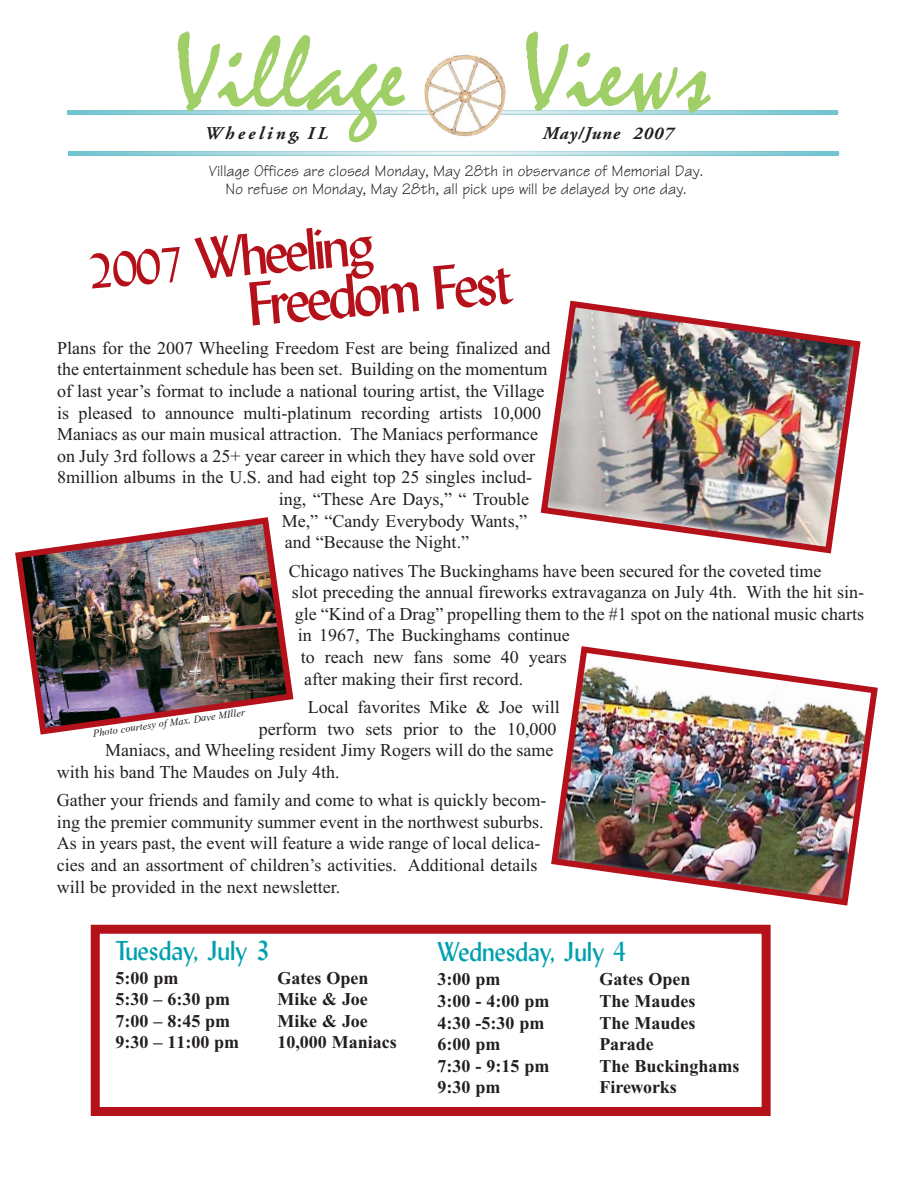
<style>
.page{position:relative;width:918px;height:1188px;background:#fff}
.page>*{position:absolute;margin:0;border:0;box-sizing:border-box;transform-origin:0 0}
.t1{font:108px "Mistral";color:#a0ce67}
.t2{font:61.05px "Lydian BT";color:#b5111a}
.t3{font:58.2px "Lydian BT";color:#b5111a}
.t4{font:27px "Lydian BT";color:#00a0af}
.t5{font:18px/21.6px "Times New Roman";color:#231f20}
.t6{font:700 18px "Times New Roman";color:#231f20}
.t7{font:italic 700 18px "Adobe Garamond";letter-spacing:.05em;color:#231f20}
.t8{font:16.5px/18px "Techno Normal";color:#231f20;text-align:center}
.t9{font:italic 10.5px "Times New Roman";color:#231f20}
.s1{font-size:48px}
</style>
<div class="page">
<svg style="left:68px;top:110px;width:770px;height:4px;background:#a3d6dd"></svg>
<img style="left:424px;top:54px;width:81px;height:83px">
<svg style="left:69px;top:151px;width:770px;height:4px;background:#aad9df"></svg>
<img style="left:551px;top:646px;width:327px;height:260px">
<img style="left:540px;top:300px;width:321px;height:254px">
<img style="left:15px;top:517px;width:279px;height:218px">
<div style="left:91px;top:925px;width:680px;height:191px;border:9px solid #b5111a"></div>
<h1 class="t1" style="left:174px;top:34px;width:538px">Village Views</h1>
<p class="t7" style="left:205px;top:126px;width:125px">W h e e l i n g, I L</p>
<p class="t7" style="left:543px;top:126px;width:132px">May/June 2007</p>
<p class="t8" style="left:209px;top:164px;width:495px">Village Offices are closed Monday, May 28th in observance of Memorial Day.<br>No refuse on Monday, May 28th, all pick ups will be delayed by one day.</p>
<h3 class="t3" style="left:87px;top:247px;width:289px;rotate:-5deg"><span class="s1">2007</span> Wheeling</h3>
<h2 class="t2" style="left:246px;top:282px;width:268px;rotate:-5deg">Freedom Fest</h2>
<p class="t5" style="left:57px;top:339px;width:495px">Plans for the 2007 Wheeling Freedom Fest are being finalized and</p>
<p class="t5" style="left:57px;top:360px;width:492px">the entertainment schedule has been set. Building on the momentum</p>
<p class="t5" style="left:57px;top:382px;width:489px">of last year’s format to include a national touring artist, the Village</p>
<p class="t5" style="left:57px;top:404px;width:486px">is pleased to announce multi-platinum recording artists 10,000</p>
<p class="t5" style="left:57px;top:425px;width:483px">Maniacs as our main musical attraction. The Maniacs performance</p>
<p class="t5" style="left:57px;top:447px;width:480px">on July 3rd follows a 25+ year career in which they have sold over</p>
<p class="t5" style="left:57px;top:468px;width:477px">8million albums in the U.S. and had eight top 25 singles includ-</p>
<p class="t5" style="left:279px;top:490px;width:252px">ing, “These Are Days,” “ Trouble</p>
<p class="t5" style="left:282px;top:512px;width:247px">Me,” “Candy Everybody Wants,”</p>
<p class="t5" style="left:285px;top:533px;width:186px">and “Because the Night.”</p>
<p class="t5" style="left:289px;top:562px;width:534px">Chicago natives The Buckinghams have been secured for the coveted time</p>
<p class="t5" style="left:292px;top:583px;width:574px">slot preceding the annual fireworks extravaganza on July 4th. With the hit sin-</p>
<p class="t5" style="left:295px;top:605px;width:571px">gle “Kind of a Drag” propelling them to the #1 spot on the national music charts</p>
<p class="t5" style="left:298px;top:626px;width:273px">in 1967, The Buckinghams continue</p>
<p class="t5" style="left:301px;top:648px;width:267px">to reach new fans some 40 years</p>
<p class="t5" style="left:304px;top:670px;width:221px">after making their first record.</p>
<p class="t5" style="left:308px;top:698px;width:253px">Local favorites Mike &amp; Joe will</p>
<p class="t5" style="left:259px;top:720px;width:299px">perform two sets prior to the 10,000</p>
<p class="t5" style="left:105px;top:741px;width:450px">Maniacs, and Wheeling resident Jimy Rogers will do the same</p>
<p class="t5" style="left:57px;top:763px;width:284px">with his band The Maudes on July 4th.</p>
<p class="t5" style="left:57px;top:791px;width:491px">Gather your friends and family and come to what is quickly becom&shy;ing the premier community summer event in the northwest suburbs.<br>As in years past, the event will feature a wide range of local delica&shy;cies and an assortment of children’s activities. Additional details will be provided in the next newsletter.</p>
<p class="t9" style="left:92px;top:729px;width:155px;rotate:-8deg">Photo courtesy of Max, Dave MIller</p>
<h3 class="t4" style="left:116px;top:940px;width:156px">Tuesday, July 3</h3>
<p class="t6" style="left:116px;top:971px;width:64px">5:00 pm</p>
<p class="t6" style="left:278px;top:971px;width:92px">Gates Open</p>
<p class="t6" style="left:116px;top:993px;width:116px">5:30 – 6:30 pm</p>
<p class="t6" style="left:277px;top:993px;width:92px">Mike &amp; Joe</p>
<p class="t6" style="left:116px;top:1015px;width:116px">7:00 – 8:45 pm</p>
<p class="t6" style="left:277px;top:1015px;width:92px">Mike &amp; Joe</p>
<p class="t6" style="left:116px;top:1036px;width:125px">9:30 – 11:00 pm</p>
<p class="t6" style="left:277px;top:1036px;width:121px">10,000 Maniacs</p>
<h3 class="t4" style="left:438px;top:942px;width:191px">Wednesday, July 4</h3>
<p class="t6" style="left:438px;top:973px;width:64px">3:00 pm</p>
<p class="t6" style="left:600px;top:973px;width:92px">Gates Open</p>
<p class="t6" style="left:438px;top:995px;width:113px">3:00 - 4:00 pm</p>
<p class="t6" style="left:600px;top:995px;width:97px">The Maudes</p>
<p class="t6" style="left:438px;top:1016px;width:108px">4:30 -5:30 pm</p>
<p class="t6" style="left:600px;top:1016px;width:97px">The Maudes</p>
<p class="t6" style="left:438px;top:1038px;width:64px">6:00 pm</p>
<p class="t6" style="left:600px;top:1038px;width:56px">Parade</p>
<p class="t6" style="left:438px;top:1060px;width:113px">7:30 - 9:15 pm</p>
<p class="t6" style="left:600px;top:1060px;width:141px">The Buckinghams</p>
<p class="t6" style="left:438px;top:1081px;width:64px">9:30 pm</p>
<p class="t6" style="left:600px;top:1081px;width:79px">Fireworks</p>
</div>
